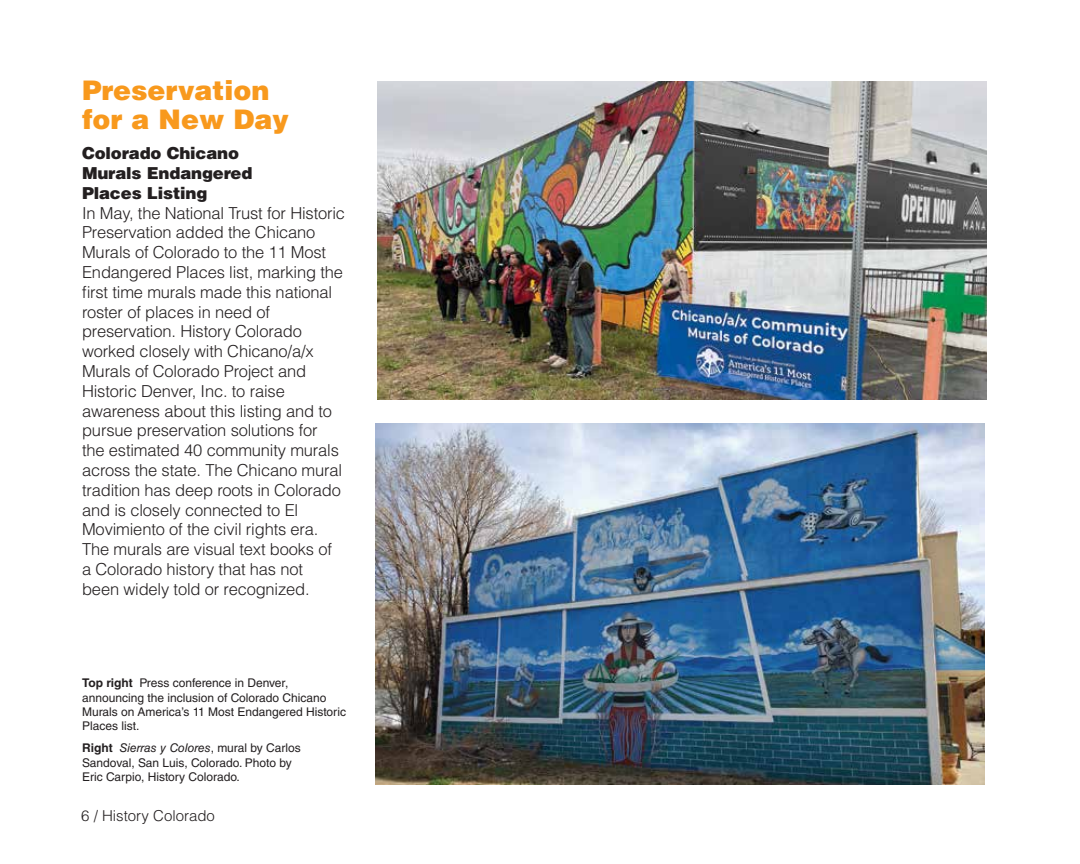
<style>
.page{position:relative;width:1080px;height:864px;background:#fff}
.page>*{position:absolute;margin:0;border:0;box-sizing:border-box;transform-origin:0 0}
.t1{font:900 27px/28.5px "Helvetica LT Std";color:#f8991d}
.t2{font:300 16.5px/19.8px "Helvetica LT Std";letter-spacing:-.01em;color:#231f20}
.t3{font:900 16.5px/19.8px "Helvetica LT Std";letter-spacing:-.01em;color:#231f20}
.t4{font:300 15px "Helvetica LT Std";color:#231f20}
.t5{font:12px/14.4px "Helvetica LT Std";color:#231f20}
.s1{font-weight:700}
.s2{font-style:italic}
</style>
<div class="page">
<img style="left:376px;top:423px;width:609px;height:361px">
<img style="left:378px;top:81px;width:609px;height:319px">
<h1 class="t1" style="left:82px;top:76px;width:208px">Preservation for a New Day</h1>
<p class="t3" style="left:82px;top:143px;width:172px">Colorado Chicano<br>Murals Endangered<br>Places Listing</p>
<p class="t2" style="left:82px;top:203px;width:265px">In May, the National Trust for Historic Preservation added the Chicano Murals of Colorado to the 11 Most Endangered Places list, marking the first time murals made this national roster of places in need of preservation. History Colorado worked closely with Chicano/a/x Murals of Colorado Project and Historic Denver, Inc. to raise awareness about this listing and to pursue preservation solutions for<br>the estimated 40 community murals across the state. The Chicano mural tradition has deep roots in Colorado and is closely connected to El Movimiento of the civil rights era.<br>The murals are visual text books of a Colorado history that has not<br>been widely told or recognized.</p>
<p class="t5" style="left:82px;top:676px;width:265px"><span class="s1">Top right</span> Press conference in Denver, announcing the inclusion of Colorado Chicano Murals on America’s 11 Most Endangered Historic Places list.</p>
<p class="t5" style="left:82px;top:741px;width:220px"><span class="s1">Right</span> <span class="s2">Sierras y Colores</span>, mural by Carlos<br>Sandoval, San Luis, Colorado. Photo by<br>Eric Carpio, History Colorado.</p>
<p class="t4" style="left:81px;top:806px;width:135px">6 / History Colorado</p>
</div>
